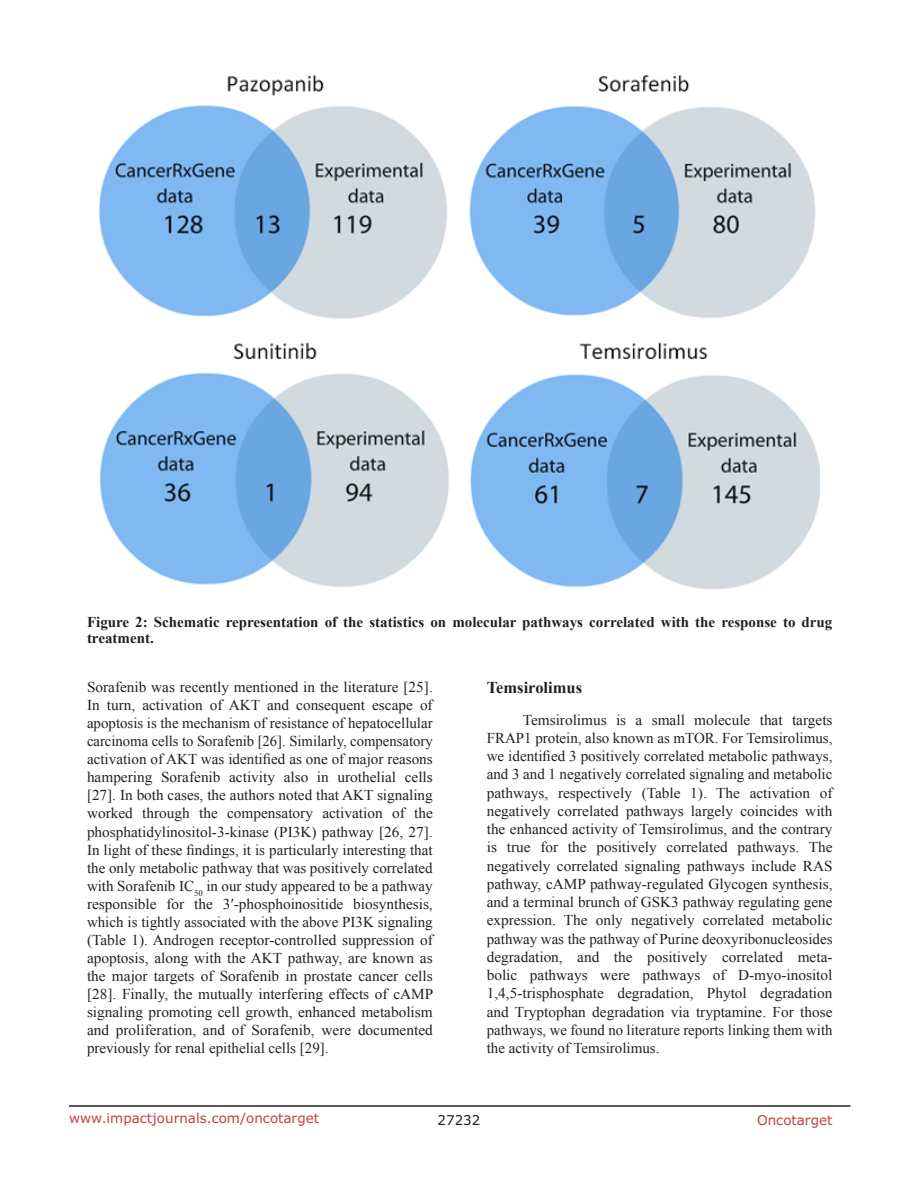
<style>
.page{position:relative;width:918px;height:1188px;background:#fff}
.page>*{position:absolute;margin:0;border:0;box-sizing:border-box;transform-origin:0 0}
.SubHeading{font:700 16.5px "Times New Roman";color:#231f20}
.BodyText{font:15px/18px "Times New Roman";color:#231f20;text-align:justify}
.FigureText{font:700 15px/16.2px "Times New Roman";color:#231f20}
.t1{font:13.5px "Verdana";color:#c24141}
.t2{font:13.5px "Verdana";color:#231f20}
</style>
<div class="page">
<hr style="left:69px;top:1105px;width:781px;height:2px;background:#231f20">
<img style="left:100px;top:75px;width:720px;height:514px">
<p class="FigureText" style="left:87px;top:613px;width:747px">Figure 2: Schematic representation of the statistics on molecular pathways correlated with the response to drug treatment.</p>
<p class="BodyText" style="left:87px;top:678px;width:348px">Sorafenib was recently mentioned in the literature [25].<br>In turn, activation of AKT and consequent escape of apoptosis is the mechanism of resistance of hepatocellular carcinoma cells to Sorafenib [26]. Similarly, compensatory activation of AKT was identified as one of major reasons hampering Sorafenib activity also in urothelial cells [27]. In both cases, the authors noted that AKT signaling worked through the compensatory activation of the phosphatidylinositol-3-kinase (PI3K) pathway [26, 27].<br>In light of these findings, it is particularly interesting that the only metabolic pathway that was positively correlated with Sorafenib IC<sub>50</sub> in our study appeared to be a pathway responsible for the 3′-phosphoinositide biosynthesis, which is tightly associated with the above PI3K signaling (Table 1). Androgen receptor-controlled suppression of apoptosis, along with the AKT pathway, are known as the major targets of Sorafenib in prostate cancer cells [28]. Finally, the mutually interfering effects of cAMP signaling promoting cell growth, enhanced metabolism and proliferation, and of Sorafenib, were documented previously for renal epithelial cells [29].</p>
<p class="SubHeading" style="left:487px;top:676px;width:97px">Temsirolimus</p>
<p class="BodyText" style="left:487px;top:710px;width:347px;text-indent:36px">Temsirolimus is a small molecule that targets FRAP1 protein, also known as mTOR. For Temsirolimus, we identified 3 positively correlated metabolic pathways, and 3 and 1 negatively correlated signaling and metabolic pathways, respectively (Table 1). The activation of negatively correlated pathways largely coincides with the enhanced activity of Temsirolimus, and the contrary is true for the positively correlated pathways. The negatively correlated signaling pathways include RAS pathway, cAMP pathway-regulated Glycogen synthesis, and a terminal brunch of GSK3 pathway regulating gene expression. The only negatively correlated metabolic pathway was the pathway of Purine deoxyribonucleosides degradation, and the positively correlated meta&shy;bolic pathways were pathways of D-myo-inositol 1,4,5-trisphosphate degradation, Phytol degradation and Tryptophan degradation via tryptamine. For those pathways, we found no literature reports linking them with the activity of Temsirolimus.</p>
<p class="t1" style="left:69px;top:1110px;width:252px">www.impactjournals.com/oncotarget</p>
<p class="t2" style="left:438px;top:1111px;width:44px">27232</p>
<p class="t1" style="left:757px;top:1111px;width:77px">Oncotarget</p>
</div>
